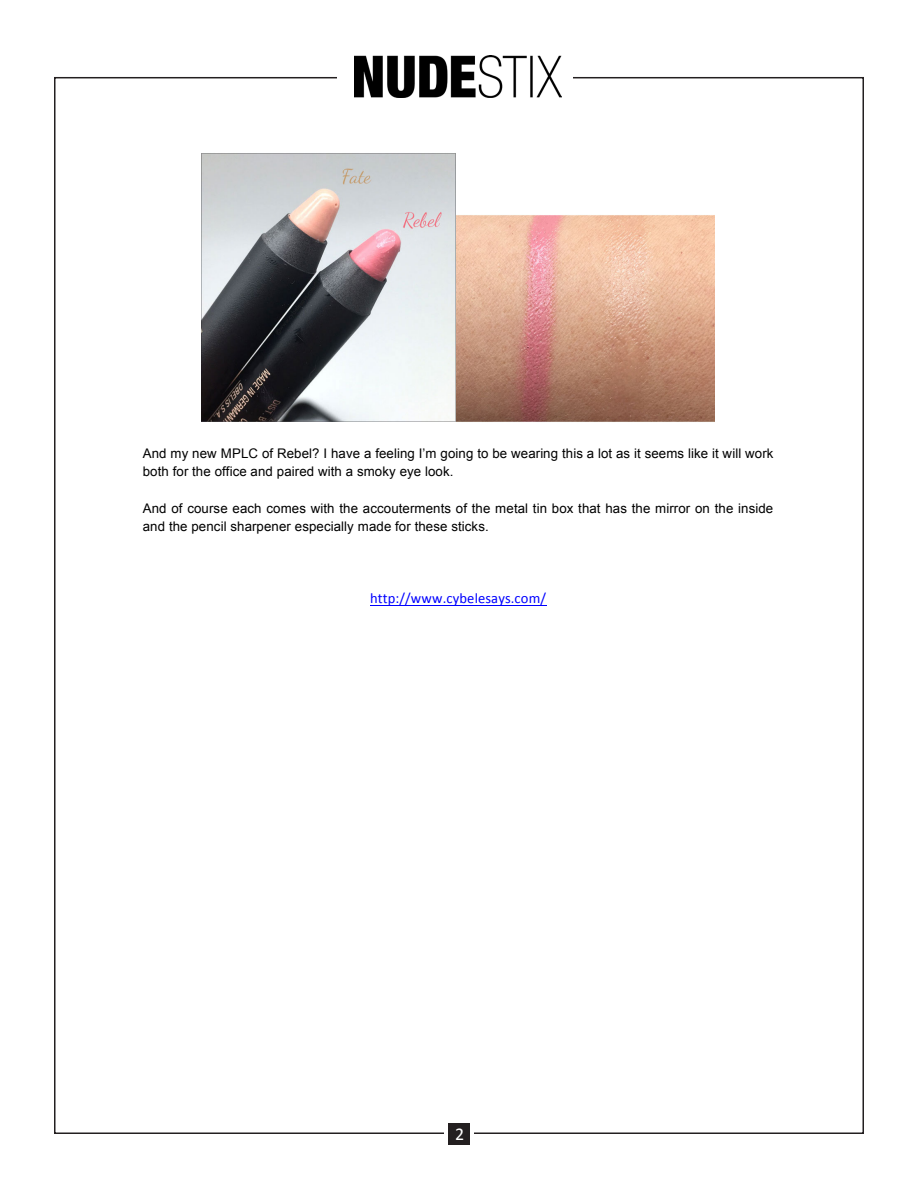
<style>
.page{position:relative;width:918px;height:1188px;background:#fff}
.page>*{position:absolute;margin:0;border:0;box-sizing:border-box;transform-origin:0 0}
.t1{font:18px "Calibri";color:#fff}
.t2{font:14.55px "Calibri";letter-spacing:.01em;color:#00f}
.t3{font:13.2px/17.9px "Arial";letter-spacing:.01em;color:#000}
</style>
<div class="page">
<img style="left:354px;top:56px;width:208px;height:42px">
<div style="left:448px;top:1123px;width:22px;height:22px;background:#231f20"></div>
<hr style="left:370px;top:605px;width:176px;height:1px;background:#00f">
<img style="left:201px;top:153px;width:254px;height:269px">
<img style="left:456px;top:215px;width:259px;height:207px">
<p class="t3" style="left:143px;top:444px;width:632px">And my new MPLC of Rebel? I have a feeling I’m going to be wearing this a lot as it seems like it will work both for the office and paired with a smoky eye look.</p>
<p class="t3" style="left:143px;top:499px;width:632px">And of course each comes with the accouterments of the metal tin box that has the mirror on the inside and the pencil sharpener especially made for these sticks.</p>
<p class="t2" style="left:370px;top:589px;width:178px">http://www.cybelesays.com/</p>
<p class="t1" style="left:455px;top:1123px;width:11px">2</p>
</div>
